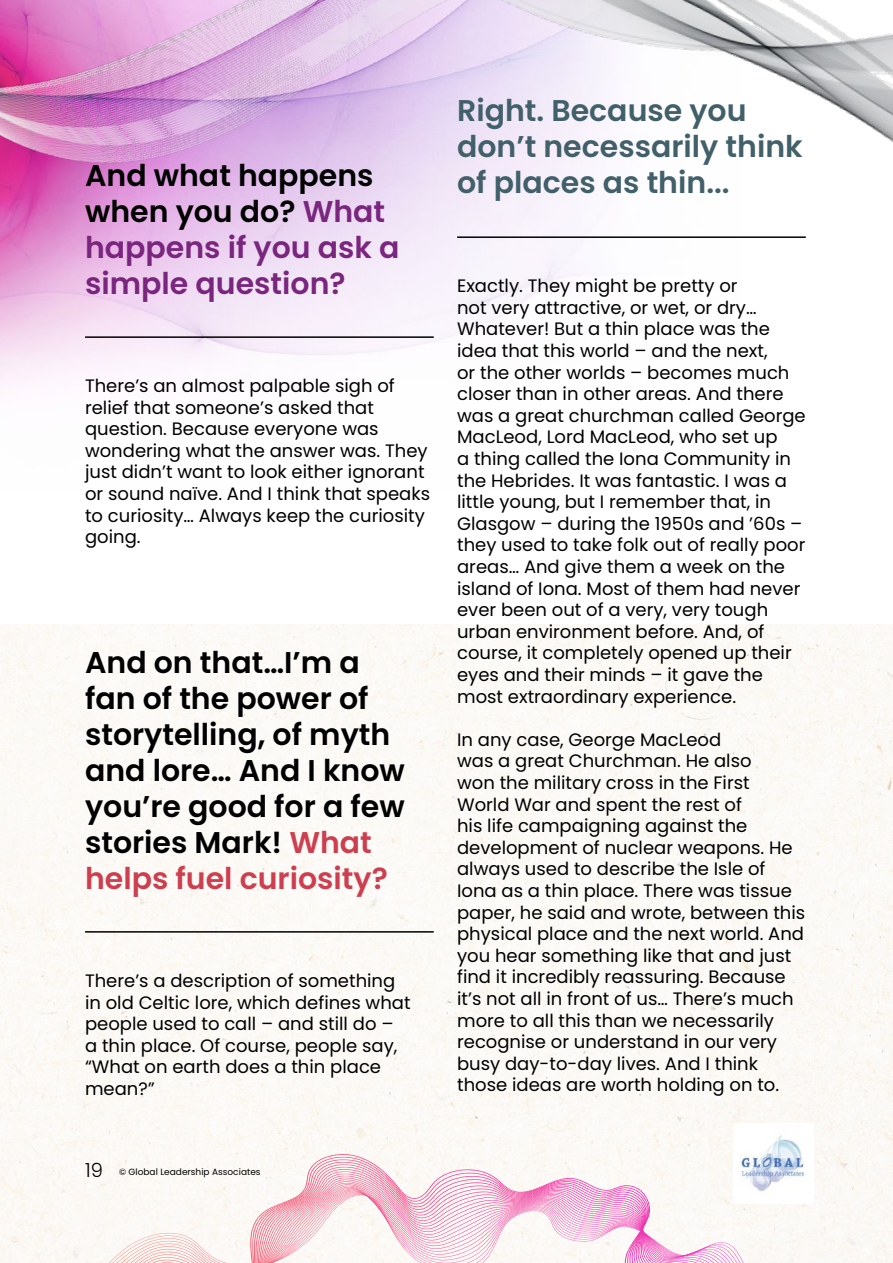
<style>
.page{position:relative;width:893px;height:1263px;background:#fff}
.page>*{position:absolute;margin:0;border:0;box-sizing:border-box;transform-origin:0 0}
.t1{font:600 30px/36px "Poppins";color:#000}
.t2{font:600 30px/36px "Poppins";color:#42606a}
.t3{font:600 30px/36px "Poppins";color:#7a267e}
.t4{font:18px/21.6px "Poppins";color:#000}
.t5{font:9px "Poppins";color:#000}
.s1{color:#000}
.s2{color:#cd3f4f}
.s3{font-weight:300;font-size:19.5px}
</style>
<div class="page">
<div style="left:0;top:624px;width:893px;height:481px;background:#fcfaf6"></div>
<img style="left:0;top:0;width:893px;height:332px">
<hr style="left:85px;top:931px;width:349px;height:2px;background:#000">
<hr style="left:457px;top:236px;width:349px;height:2px;background:#000">
<hr style="left:85px;top:336px;width:349px;height:2px;background:#000">
<div style="left:0;top:1105px;width:893px;height:158px;background:#fcf9f6"></div>
<svg style="left:3px;top:1154px;width:890px;height:109px"></svg>
<h1 class="t2" style="left:457px;top:92px;width:347px">Right. Because you don’t necessarily think</h1>
<h1 class="t1" style="left:85px;top:158px;width:290px">And what happens</h1>
<h1 class="t2" style="left:457px;top:164px;width:274px">of places as thin...</h1>
<h1 class="t3" style="left:85px;top:194px;width:316px"><span class="s1">when you do?</span> What happens if you ask a simple question?</h1>
<p class="t4" style="left:457px;top:275px;width:350px">Exactly. They might be pretty or<br>not very attractive, or wet, or dry… Whatever! But a thin place was the idea that this world – and the next,<br>or the other worlds – becomes much closer than in other areas. And there was a great churchman called George MacLeod, Lord MacLeod, who set up<br>a thing called the Iona Community in the Hebrides. It was fantastic. I was a little young, but I remember that, in Glasgow – during the 1950s and ’60s – they used to take folk out of really poor areas… And give them a week on the island of Iona. Most of them had never ever been out of a very, very tough urban environment before. And, of course, it completely opened up their eyes and their minds – it gave the most extraordinary experience.</p>
<p class="t4" style="left:457px;top:729px;width:350px">In any case, George MacLeod<br>was a great Churchman. He also<br>won the military cross in the First World War and spent the rest of<br>his life campaigning against the development of nuclear weapons. He always used to describe the Isle of Iona as a thin place. There was tissue paper, he said and wrote, between this physical place and the next world. And you hear something like that and just find it incredibly reassuring. Because it’s not all in front of us… There’s much more to all this than we necessarily recognise or understand in our very busy day-to-day lives. And I think those ideas are worth holding on to.</p>
<p class="t4" style="left:85px;top:375px;width:347px">There’s an almost palpable sigh of relief that someone’s asked that question. Because everyone was wondering what the answer was. They just didn’t want to look either ignorant or sound naïve. And I think that speaks to curiosity… Always keep the curiosity going.</p>
<h1 class="t1" style="left:85px;top:645px;width:321px">And on that…I’m a fan of the power of storytelling, of myth and lore… And I know you’re good for a few stories Mark! <span class="s2">What helps fuel curiosity?</span></h1>
<p class="t4" style="left:85px;top:970px;width:327px">There’s a description of something in old Celtic lore, which defines what people used to call – and still do –<br>a thin place. Of course, people say, “What on earth does a thin place mean?”</p>
<p class="t5" style="left:85px;top:1166px;width:177px"><span class="s3">19</span> © Global Leadership Associates</p>
</div>
